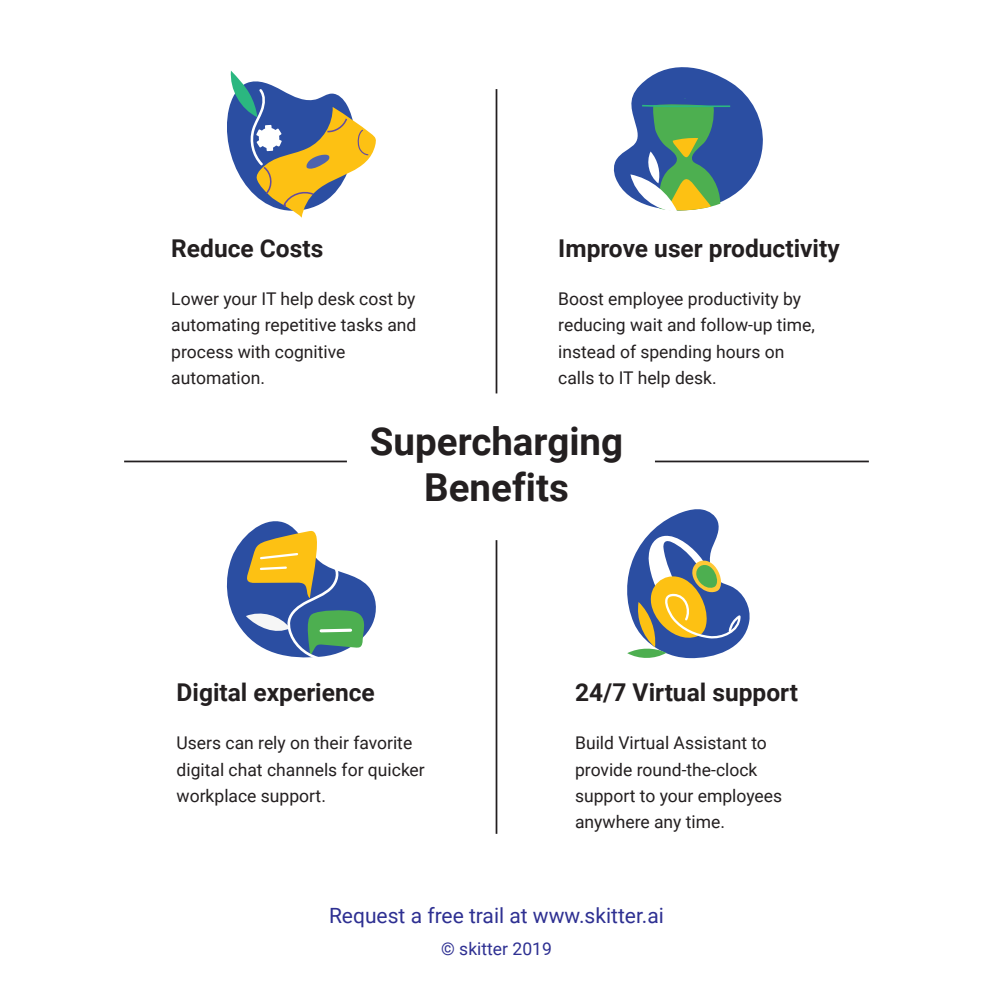
<style>
.page{position:relative;width:993px;height:993px;background:#fff}
.page>*{position:absolute;margin:0;border:0;box-sizing:border-box;transform-origin:0 0}
.t1{font:700 38.5px/46.2px "Roboto";color:#231f20;text-align:center}
.t2{font:700 24.5px "Roboto";color:#231f20}
.t3{font:21px "Roboto";color:#2e3092}
.t4{font:17.5px/26.2px "Roboto";color:#231f20}
.t5{font:17.5px "Roboto";color:#2e3092}
</style>
<div class="page">
<hr style="left:495px;top:89px;width:2px;height:304px;background:#231f20">
<hr style="left:495px;top:540px;width:2px;height:293px;background:#231f20">
<hr style="left:124px;top:460px;width:223px;height:2px;background:#231f20">
<hr style="left:654px;top:460px;width:214px;height:2px;background:#231f20">
<svg style="left:227px;top:71px;width:149px;height:147px"></svg>
<svg style="left:613px;top:67px;width:150px;height:144px"></svg>
<svg style="left:226px;top:521px;width:150px;height:137px"></svg>
<svg style="left:627px;top:509px;width:123px;height:150px"></svg>
<h2 class="t2" style="left:171px;top:231px;width:153px">Reduce Costs</h2>
<p class="t4" style="left:171px;top:285px;width:246px">Lower your IT help desk cost by automating repetitive tasks and process with cognitive automation.</p>
<h2 class="t2" style="left:558px;top:231px;width:283px">Improve user productivity</h2>
<p class="t4" style="left:558px;top:285px;width:258px">Boost employee productivity by reducing wait and follow-up time, instead of spending hours on calls to IT help desk.</p>
<h1 class="t1" style="left:370px;top:416px;width:255px">Supercharging<br>Benefits</h1>
<h2 class="t2" style="left:176px;top:675px;width:200px">Digital experience</h2>
<p class="t4" style="left:176px;top:729px;width:250px">Users can rely on their favorite digital chat channels for quicker workplace support.</p>
<h2 class="t2" style="left:575px;top:675px;width:224px">24/7 Virtual support</h2>
<p class="t4" style="left:575px;top:729px;width:208px">Build Virtual Assistant to provide round-the-clock support to your employees anywhere any time.</p>
<p class="t3" style="left:329px;top:900px;width:336px">Request a free trail at www.skitter.ai</p>
<p class="t5" style="left:441px;top:936px;width:112px">© skitter 2019</p>
</div>
